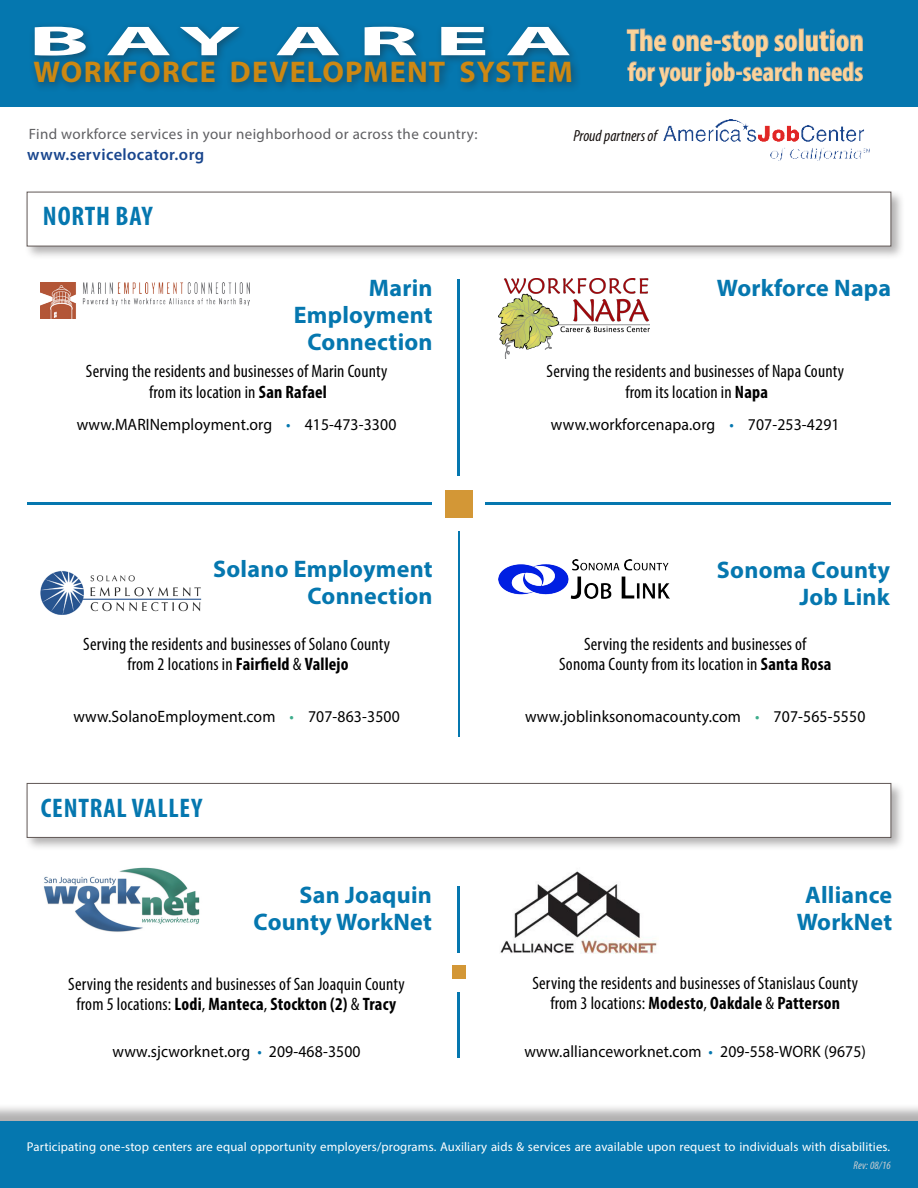
<style>
.page{position:relative;width:918px;height:1188px;background:#fff}
.page>*{position:absolute;margin:0;border:0;box-sizing:border-box;transform-origin:0 0}
.t1{font:700 42px "Myriad Pro";letter-spacing:.16em;color:#fff;scale:2.43 1}
.t2{font:700 condensed 31.5px "Myriad Pro";color:#fcd399}
.t3{font:700 30px "Myriad Pro";letter-spacing:.04em;color:#cc8813}
.t4{font:700 condensed 27px "Myriad Pro";color:#fcd399}
.t5{font:700 condensed 27px "Myriad Pro";letter-spacing:.03em;color:#0577af}
.t6{font:700 24px/27px "Myriad Pro";letter-spacing:.01em;color:#0577af;text-align:right}
.t7{font:condensed 18px/20.2px "Myriad Pro";letter-spacing:.01em;color:#000;text-align:center}
.t8{font:700 condensed 18px "Myriad Pro";letter-spacing:.01em;color:#000}
.t9{font:16.5px "Myriad Pro";letter-spacing:.01em;color:#000;scale:.95 1}
.t10{font:600 16.5px "Myriad Pro";letter-spacing:.025em;color:#19468e}
.t11{font:italic condensed 16.2px "Myriad Pro";color:#16100e}
.t12{font:15px "Myriad Pro";letter-spacing:.025em;color:#5f5f62}
.t13{font:12.75px "Myriad Pro";letter-spacing:.01em;color:#fff}
.t14{font:italic condensed 11.25px "Myriad Pro";letter-spacing:.01em;color:#cdced0}
.s1{font-weight:700}
.s2{color:#0577af}
.s3{color:#3ead8c}
.s4{font-weight:400}
</style>
<div class="page">
<img style="left:40px;top:283px;width:209px;height:35px">
<img style="left:44px;top:867px;width:156px;height:65px">
<img style="left:499px;top:278px;width:150px;height:81px">
<img style="left:40px;top:571px;width:162px;height:44px">
<img style="left:500px;top:871px;width:158px;height:83px">
<div style="left:24px;top:189px;width:881px;height:71px;background:#231f20;opacity:.35"></div>
<div style="left:27px;top:192px;width:864px;height:54px;background:#fff"></div>
<div style="left:0;top:1103px;width:918px;height:85px;background:#231f20;opacity:.35"></div>
<div style="left:0;top:1121px;width:918px;height:67px;background:#0577af"></div>
<div style="left:24px;top:781px;width:881px;height:70px;background:#231f20;opacity:.35"></div>
<div style="left:27px;top:783px;width:864px;height:55px;background:#fff;border:1px solid #615856"></div>
<hr style="left:27px;top:502px;width:405px;height:3px;background:#0577af">
<hr style="left:486px;top:502px;width:405px;height:3px;background:#0577af">
<hr style="left:458px;top:279px;width:2px;height:196px;background:#0577af">
<div style="left:445px;top:490px;width:27px;height:27px;background:#d39736"></div>
<hr style="left:458px;top:531px;width:2px;height:206px;background:#0577af">
<img style="left:664px;top:120px;width:206px;height:40px">
<img style="left:499px;top:560px;width:170px;height:39px">
<div style="left:452px;top:966px;width:14px;height:13px;background:#d39736"></div>
<hr style="left:458px;top:886px;width:2px;height:67px;background:#0577af">
<hr style="left:458px;top:993px;width:2px;height:65px;background:#0577af">
<div style="left:0;top:0;width:918px;height:107px;background:#0577af"></div>
<div style="left:29px;top:21px;width:552px;height:72px;background:#231f20;opacity:.45"></div>
<svg style="left:627px;top:28px;width:236px;height:59px"></svg>
<p class="t1" style="left:28px;top:14px;width:225px">BAY AREA</p>
<p class="t3" style="left:33px;top:53px;width:541px">WORKFORCE DEVELOPMENT SYSTEM</p>
<p class="t2" style="left:627px;top:20px;width:239px">The one-stop solution</p>
<p class="t4" style="left:628px;top:55px;width:237px">for your job-search needs</p>
<p class="t12" style="left:29px;top:124px;width:450px">Find workforce services in your neighborhood or across the country:</p>
<p class="t10" style="left:27px;top:144px;width:178px">www.servicelocator.org</p>
<p class="t5" style="left:43px;top:199px;width:111px">NORTH BAY</p>
<p class="t6" style="left:294px;top:274px;width:140px">Marin<br>Employment<br>Connection</p>
<p class="t7" style="left:86px;top:361px;width:303px">Serving the residents and businesses of Marin County from its location in <span class="s1">San Rafael</span></p>
<p class="t9" style="left:77px;top:414px;width:338px">www.MARINemployment.org <span class="s2">•</span> 415-473-3300</p>
<p class="t11" style="left:573px;top:126px;width:85px">Proud partners of</p>
<p class="t6" style="left:717px;top:274px;width:176px">Workforce Napa</p>
<p class="t7" style="left:547px;top:361px;width:299px">Serving the residents and businesses of Napa County from its location in <span class="s1">Napa</span></p>
<p class="t9" style="left:551px;top:414px;width:305px">www.workforcenapa.org <span class="s2">•</span> 707-253-4291</p>
<p class="t6" style="left:213px;top:555px;width:221px">Solano Employment<br>Connection</p>
<p class="t7" style="left:83px;top:634px;width:308px">Serving the residents and businesses of Solano County from 2 locations in <span class="s1">Fairfield</span> &amp; <span class="s1">Vallejo</span></p>
<p class="t9" style="left:73px;top:706px;width:345px">www.SolanoEmployment.com <span class="s3">•</span> 707-863-3500</p>
<p class="t5" style="left:41px;top:791px;width:163px">CENTRAL VALLEY</p>
<p class="t6" style="left:254px;top:880px;width:180px">San Joaquin<br>County WorkNet</p>
<p class="t7" style="left:68px;top:974px;width:338px">Serving the residents and businesses of San Joaquin County</p>
<p class="t8" style="left:77px;top:993px;width:321px"><span class="s4">from 5 locations:</span> Lodi<span class="s4">,</span> Manteca<span class="s4">,</span> Stockton (2) <span class="s4">&amp;</span> Tracy</p>
<p class="t9" style="left:113px;top:1041px;width:263px">www.sjcworknet.org <span class="s2">•</span> 209-468-3500</p>
<p class="t6" style="left:717px;top:555px;width:174px">Sonoma County<br>Job Link</p>
<p class="t7" style="left:559px;top:634px;width:274px">Serving the residents and businesses of<br>Sonoma County from its location in <span class="s1">Santa Rosa</span></p>
<p class="t9" style="left:525px;top:706px;width:360px">www.joblinksonomacounty.com <span class="s3">•</span> 707-565-5550</p>
<p class="t6" style="left:797px;top:880px;width:97px;text-align:center">Alliance<br>WorkNet</p>
<p class="t7" style="left:532px;top:973px;width:327px">Serving the residents and businesses of Stanislaus County</p>
<p class="t8" style="left:550px;top:992px;width:291px"><span class="s4">from 3 locations:</span> Modesto<span class="s4">,</span> Oakdale <span class="s4">&amp;</span> Patterson</p>
<p class="t9" style="left:524px;top:1041px;width:361px">www.allianceworknet.com <span class="s2">•</span> 209-558-WORK (9675)</p>
<p class="t13" style="left:27px;top:1138px;width:865px">Participating one-stop centers are equal opportunity employers/programs. Auxiliary aids &amp; services are available upon request to individuals with disabilities.</p>
<p class="t14" style="left:854px;top:1159px;width:39px">Rev: 08/16</p>
</div>
